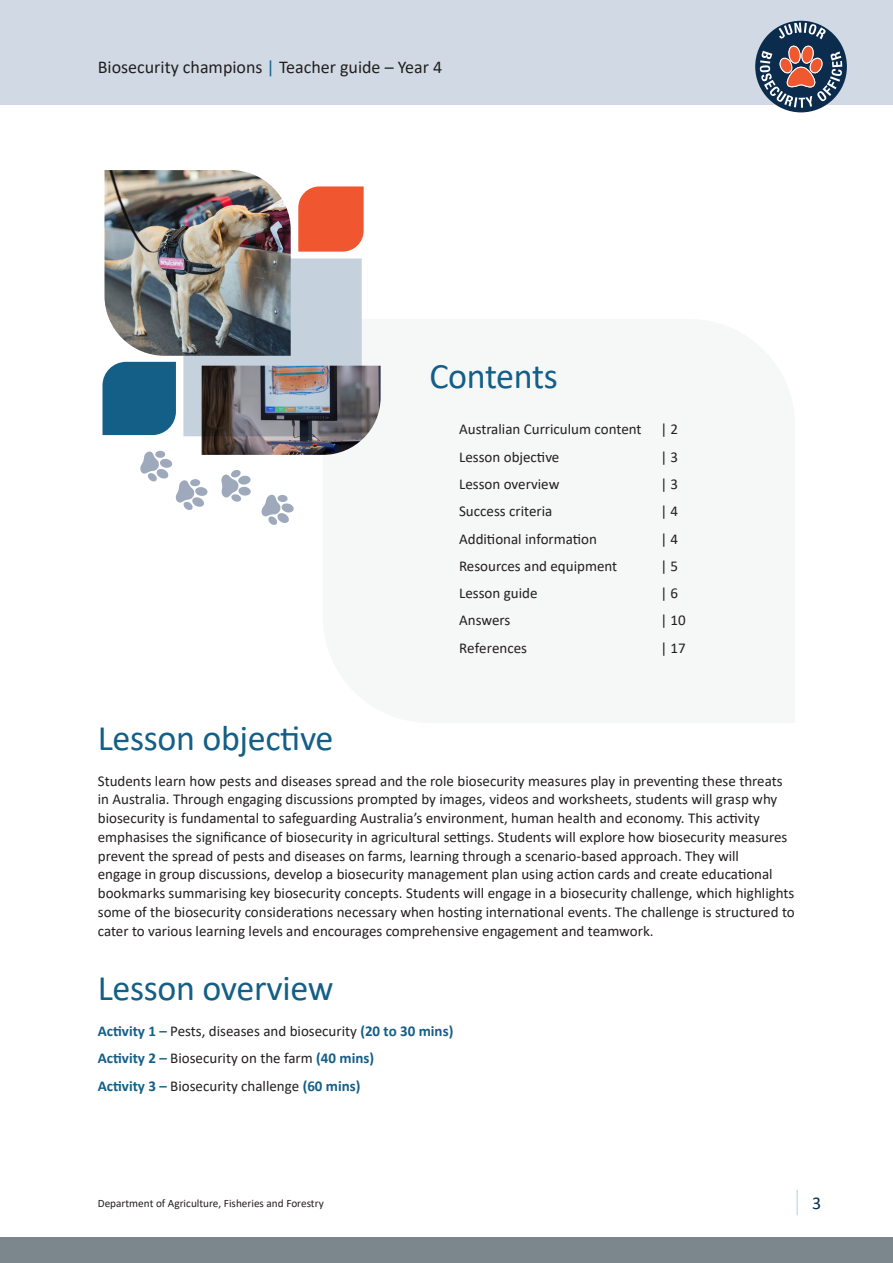
<style>
.page{position:relative;width:893px;height:1263px;background:#fff}
.page>*{position:absolute;margin:0;border:0;box-sizing:border-box;transform-origin:0 0}
.Heading_1{font:36px "Calibri";letter-spacing:-.01em;color:#145f88}
.t1{font:18px "Calibri";color:#231f20}
.t2{font:18px "Calibri";color:#0a2e4e}
.Body_copy{font:15px/18.8px "Calibri";color:#231f20}
.t3{font:11.25px "Calibri";color:#231f20}
.s1{color:#145f88}
.s2{font-weight:700;color:#145f88}
</style>
<div class="page">
<div style="left:0;top:0;width:893px;height:104px;background:#d1dae4"></div>
<div style="left:755px;top:21px;width:92px;height:91px;background:#0b2c4d;border-radius:50%"></div>
<svg style="left:779px;top:23px;width:47px;height:16px"></svg>
<svg style="left:760px;top:45px;width:82px;height:63px"></svg>
<div style="left:0;top:1237px;width:893px;height:26px;background:#7c878d"></div>
<hr style="left:796px;top:1190px;width:2px;height:25px;background:#d1dde6">
<svg style="left:102px;top:362px;width:74px;height:73px;background:#1f678e"></svg>
<div style="left:183px;top:258px;width:179px;height:178px;background:#c5d2dd"></div>
<svg style="left:298px;top:186px;width:66px;height:66px;background:#f0613d"></svg>
<img style="left:105px;top:170px;width:186px;height:186px">
<img style="left:202px;top:366px;width:179px;height:89px">
<svg style="left:140px;top:450px;width:154px;height:75px"></svg>
<p class="t1" style="left:98px;top:55px;width:346px">Biosecurity champions <span class="s1">|</span> Teacher guide – Year 4</p>
<p class="Heading_1" style="left:429px;top:351px;width:130px">Contents</p>
<p class="Body_copy" style="left:459px;top:415px;width:184px;line-height:27.3px">Australian Curriculum content<br>Lesson objective<br>Lesson overview<br>Success criteria<br>Additional information<br>Resources and equipment<br>Lesson guide<br>Answers<br>References</p>
<p class="Body_copy" style="left:660px;top:420px;width:19px">| 2</p>
<p class="Body_copy" style="left:660px;top:447px;width:19px">| 3</p>
<p class="Body_copy" style="left:660px;top:474px;width:19px">| 3</p>
<p class="Body_copy" style="left:660px;top:501px;width:19px">| 4</p>
<p class="Body_copy" style="left:660px;top:529px;width:19px">| 4</p>
<p class="Body_copy" style="left:660px;top:556px;width:19px">| 5</p>
<p class="Body_copy" style="left:660px;top:583px;width:19px">| 6</p>
<p class="Body_copy" style="left:660px;top:610px;width:27px">| 10</p>
<p class="Body_copy" style="left:660px;top:638px;width:27px">| 17</p>
<p class="Heading_1" style="left:98px;top:713px;width:237px">Lesson objective</p>
<p class="Body_copy" style="left:98px;top:771px;width:698px">Students learn how pests and diseases spread and the role biosecurity measures play in preventing these threats in Australia. Through engaging discussions prompted by images, videos and worksheets, students will grasp why biosecurity is fundamental to safeguarding Australia’s environment, human health and economy. This activity emphasises the significance of biosecurity in agricultural settings. Students will explore how biosecurity measures prevent the spread of pests and diseases on farms, learning through a scenario-based approach. They will<br>engage in group discussions, develop a biosecurity management plan using action cards and create educational bookmarks summarising key biosecurity concepts. Students will engage in a biosecurity challenge, which highlights some of the biosecurity considerations necessary when hosting international events. The challenge is structured to cater to various learning levels and encourages comprehensive engagement and teamwork.</p>
<p class="Heading_1" style="left:98px;top:963px;width:237px">Lesson overview</p>
<p class="Body_copy" style="left:98px;top:1021px;width:357px"><span class="s2">Activity 1 –</span> Pests, diseases and biosecurity <span class="s2">(20 to 30 mins)</span></p>
<p class="Body_copy" style="left:98px;top:1048px;width:278px"><span class="s2">Activity 2 –</span> Biosecurity on the farm <span class="s2">(40 mins)</span></p>
<p class="Body_copy" style="left:98px;top:1076px;width:264px"><span class="s2">Activity 3 –</span> Biosecurity challenge <span class="s2">(60 mins)</span></p>
<p class="t3" style="left:98px;top:1195px;width:227px">Department of Agriculture, Fisheries and Forestry</p>
<p class="t2" style="left:812px;top:1191px;width:11px">3</p>
</div>
